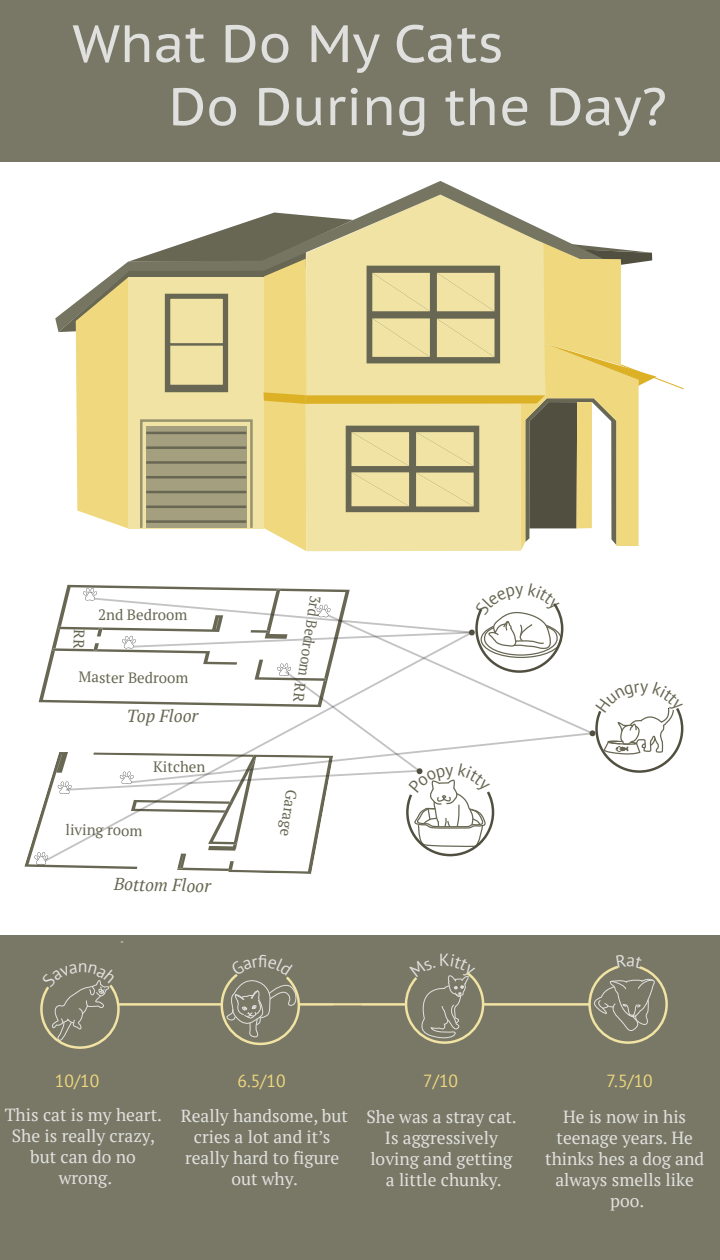
<style>
.page{position:relative;width:720px;height:1260px;background:#fff}
.page>*{position:absolute;margin:0;border:0;box-sizing:border-box;transform-origin:0 0}
.t1{font:52.5px/63px "PT Sans Caption";color:#e0e1df}
.t2{font:17.5px/21px "PT Serif";color:#e0e1df;text-align:center}
.t3{font:17.5px "PT Sans";color:#efd87d}
.t4{font:italic 17.5px "PT Serif";letter-spacing:-.005em;color:#686753}
.t5{font:15px "PT Serif";letter-spacing:-.005em;color:#686753}
.t6{font:15px "PT Serif";letter-spacing:-.005em;color:#686753;scale:.94 1}
</style>
<div class="page">
<div style="left:0;top:936px;width:720px;height:324px;background:#797866"></div>
<div style="left:0;top:0;width:720px;height:161px;background:#797866"></div>
<hr style="left:483px;top:1003px;width:107px;height:3px;background:#f0e3a3">
<hr style="left:299px;top:1003px;width:107px;height:3px;background:#f0e3a3">
<hr style="left:119px;top:1003px;width:102px;height:3px;background:#f0e3a3">
<svg style="left:55px;top:181px;width:452px;height:149px"></svg>
<svg style="left:58px;top:213px;width:626px;height:338px"></svg>
<div style="left:577px;top:402px;width:15px;height:126px;background:#efd87d"></div>
<svg style="left:219px;top:974px;width:82px;height:72px"></svg>
<svg style="left:40px;top:980px;width:81px;height:69px"></svg>
<svg style="left:587px;top:966px;width:81px;height:78px"></svg>
<svg style="left:404px;top:972px;width:82px;height:72px"></svg>
<svg style="left:24px;top:584px;width:660px;height:290px"></svg>
<h1 class="t1" style="left:169px;top:11px;width:500px;text-indent:-96px">What Do My Cats<br>Do During the Day?</h1>
<p class="t5" style="left:98px;top:605px;width:91px">2nd Bedroom</p>
<p class="t5" style="left:78px;top:668px;width:112px">Master Bedroom</p>
<p class="t4" style="left:127px;top:705px;width:73px">Top Floor</p>
<p class="t5" style="left:153px;top:757px;width:54px">Kitchen</p>
<p class="t5" style="left:66px;top:820px;width:78px;rotate:1deg">living room</p>
<p class="t4" style="left:114px;top:873px;width:99px;rotate:1deg">Bottom Floor</p>
<p class="t6" style="left:326px;top:597px;width:88px;rotate:99deg">3rd Bedroom</p>
<p class="t5" style="left:301px;top:791px;width:48px;rotate:98deg">Garage</p>
<p class="t3" style="left:55px;top:1070px;width:46px">10/10</p>
<p class="t3" style="left:237px;top:1070px;width:50px">6.5/10</p>
<p class="t3" style="left:423px;top:1070px;width:36px">7/10</p>
<p class="t3" style="left:607px;top:1070px;width:48px">7.5/10</p>
<p class="t2" style="left:5px;top:1104px;width:159px">This cat is my heart.<br>She is really crazy, but can do no wrong.</p>
<p class="t2" style="left:181px;top:1105px;width:169px">Really handsome, but cries a lot and it’s really hard to figure out why.</p>
<p class="t2" style="left:367px;top:1106px;width:152px">She was a stray cat.<br>Is aggressively loving and getting a little chunky.</p>
<p class="t2" style="left:545px;top:1106px;width:161px">He is now in his teenage years. He thinks hes a dog and always smells like poo.</p>
</div>
